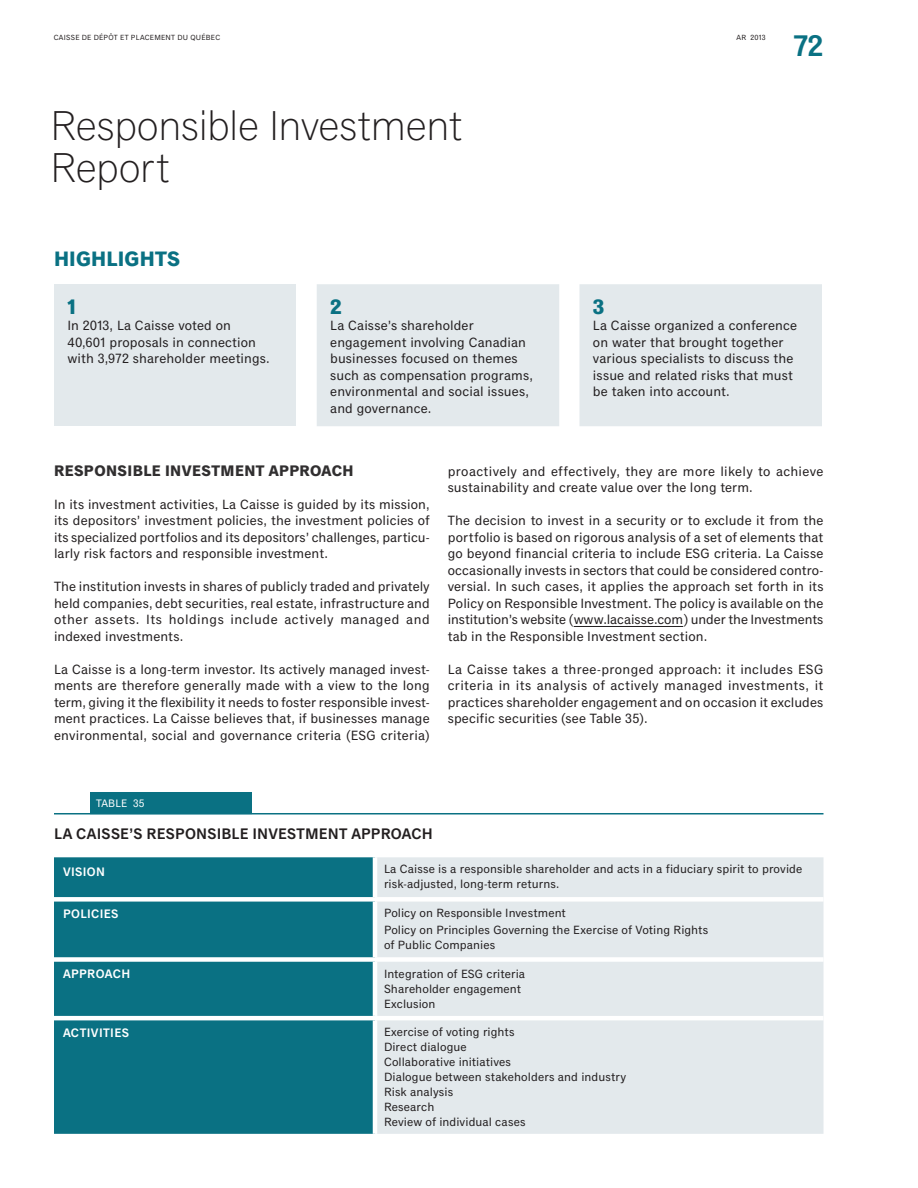
<style>
.page{position:relative;width:918px;height:1188px;background:#fff}
.page>*{position:absolute;margin:0;border:0;box-sizing:border-box;transform-origin:0 0}
.t1{font:300 42px/42px "Classic Grotesque Pro";letter-spacing:-.02em;color:#231f20}
.t2{font:600 30px "Classic Grotesque Pro";color:#0a7183}
.t3{font:700 21px "Classic Grotesque Pro";letter-spacing:.01em;color:#0a7183}
.t4{font:600 15.3px "Classic Grotesque Pro";letter-spacing:.01em;color:#231f20}
.t5{font:700 15.3px "Classic Grotesque Pro";letter-spacing:.025em;color:#312f30}
.t6{font:13.5px/16.5px "Classic Grotesque Pro";letter-spacing:.01em;color:#231f20;text-align:justify}
.t7{font:600 12.3px "Classic Grotesque Pro";letter-spacing:.03em;color:#fff}
.t8{font:12px/15px "Classic Grotesque Pro";letter-spacing:.005em;color:#231f20}
.t9{font:10.8px "Classic Grotesque Pro";letter-spacing:.015em;color:#fff}
.t10{font:7.5px "Classic Grotesque Pro";letter-spacing:.035em;color:#231f20}
</style>
<div class="page">
<div style="left:54px;top:284px;width:242px;height:142px;background:#e3e9ec"></div>
<div style="left:317px;top:284px;width:505px;height:142px;background:#e3e9ec"></div>
<hr style="left:574px;top:626px;width:109px;height:1px;background:#231f20">
<div style="left:54px;top:857px;width:319px;height:277px;background:#0a7183"></div>
<div style="left:377px;top:857px;width:447px;height:40px;background:#e3e9ec"></div>
<div style="left:377px;top:902px;width:447px;height:232px;background:#e3e9ec"></div>
<hr style="left:54px;top:813px;width:321px;height:1px;background:#0a7183">
<hr style="left:375px;top:813px;width:449px;height:1px;background:#0a7183">
<div style="left:54px;top:897px;width:321px;height:5px;background:#fff"></div>
<div style="left:54px;top:957px;width:321px;height:5px;background:#fff"></div>
<div style="left:375px;top:957px;width:449px;height:5px;background:#fff"></div>
<hr style="left:54px;top:1016px;width:321px;height:4px;background:#fff">
<hr style="left:375px;top:1016px;width:449px;height:4px;background:#fff">
<div style="left:90px;top:792px;width:162px;height:22px;background:#0a7183"></div>
<p class="t10" style="left:54px;top:33px;width:168px">CAISSE DE DÉPÔT ET PLACEMENT DU QUÉBEC</p>
<h1 class="t1" style="left:50px;top:105px;width:414px">Responsible Investment<br>Report</h1>
<h3 class="t3" style="left:54px;top:247px;width:128px">HIGHLIGHTS</h3>
<h3 class="t3" style="left:68px;top:295px;width:10px">1</h3>
<p class="t6" style="left:68px;top:318px;width:204px;text-align:left">In 2013, La Caisse voted on<br>40,601 proposals in connection with 3,972 shareholder meetings.</p>
<h3 class="t3" style="left:330px;top:295px;width:13px">2</h3>
<p class="t6" style="left:330px;top:318px;width:204px;text-align:left">La Caisse’s shareholder engagement involving Canadian businesses focused on themes such as compensation programs, environmental and social issues, and governance.</p>
<p class="t10" style="left:737px;top:34px;width:31px">AR 2013</p>
<h2 class="t2" style="left:793px;top:28px;width:32px">72</h2>
<h3 class="t3" style="left:593px;top:295px;width:13px">3</h3>
<p class="t6" style="left:593px;top:318px;width:206px;text-align:left">La Caisse organized a conference on water that brought together various specialists to discuss the issue and related risks that must be taken into account.</p>
<p class="t5" style="left:54px;top:462px;width:301px">RESPONSIBLE INVESTMENT APPROACH</p>
<p class="t6" style="left:54px;top:496px;width:377px">In its investment activities, La Caisse is guided by its mission, its depositors’ investment policies, the investment policies of its specialized portfolios and its depositors’ challenges, particu&shy;larly risk factors and responsible investment.</p>
<p class="t6" style="left:54px;top:579px;width:377px">The institution invests in shares of publicly traded and privately held companies, debt securities, real estate, infrastructure and other assets. Its holdings include actively managed and indexed investments.</p>
<p class="t6" style="left:54px;top:661px;width:377px">La Caisse is a long-term investor. Its actively managed invest&shy;ments are therefore generally made with a view to the long term, giving it the flexibility it needs to foster responsible invest&shy;ment practices. La Caisse believes that, if businesses manage environmental, social and governance criteria (ESG criteria)</p>
<p class="t6" style="left:448px;top:463px;width:377px">proactively and effectively, they are more likely to achieve sustainability and create value over the long term.</p>
<p class="t6" style="left:448px;top:513px;width:377px">The decision to invest in a security or to exclude it from the portfolio is based on rigorous analysis of a set of elements that go beyond financial criteria to include ESG criteria. La Caisse occasionally invests in sectors that could be considered contro&shy;versial. In such cases, it applies the approach set forth in its Policy on Responsible Investment. The policy is available on the institution’s website (www.lacaisse.com) under the Investments tab in the Responsible Investment section.</p>
<p class="t6" style="left:448px;top:661px;width:377px">La Caisse takes a three-pronged approach: it includes ESG criteria in its analysis of actively managed investments, it practices shareholder engagement and on occasion it excludes specific securities (see Table 35).</p>
<p class="t9" style="left:96px;top:797px;width:50px">TABLE 35</p>
<p class="t4" style="left:54px;top:825px;width:380px">LA CAISSE’S RESPONSIBLE INVESTMENT APPROACH</p>
<p class="t7" style="left:63px;top:865px;width:44px">VISION</p>
<p class="t8" style="left:384px;top:862px;width:420px">La Caisse is a responsible shareholder and acts in a fiduciary spirit to provide risk-adjusted, long-term returns.</p>
<p class="t7" style="left:63px;top:907px;width:57px">POLICIES</p>
<p class="t8" style="left:384px;top:906px;width:326px;line-height:16.5px">Policy on Responsible Investment<br>Policy on Principles Governing the Exercise of Voting Rights</p>
<p class="t8" style="left:384px;top:938px;width:113px">of Public Companies</p>
<p class="t7" style="left:63px;top:967px;width:69px">APPROACH</p>
<p class="t8" style="left:384px;top:967px;width:143px">Integration of ESG criteria<br>Shareholder engagement<br>Exclusion</p>
<p class="t7" style="left:63px;top:1025px;width:68px">ACTIVITIES</p>
<p class="t8" style="left:384px;top:1025px;width:244px">Exercise of voting rights<br>Direct dialogue<br>Collaborative initiatives<br>Dialogue between stakeholders and industry<br>Risk analysis<br>Research<br>Review of individual cases</p>
</div>
